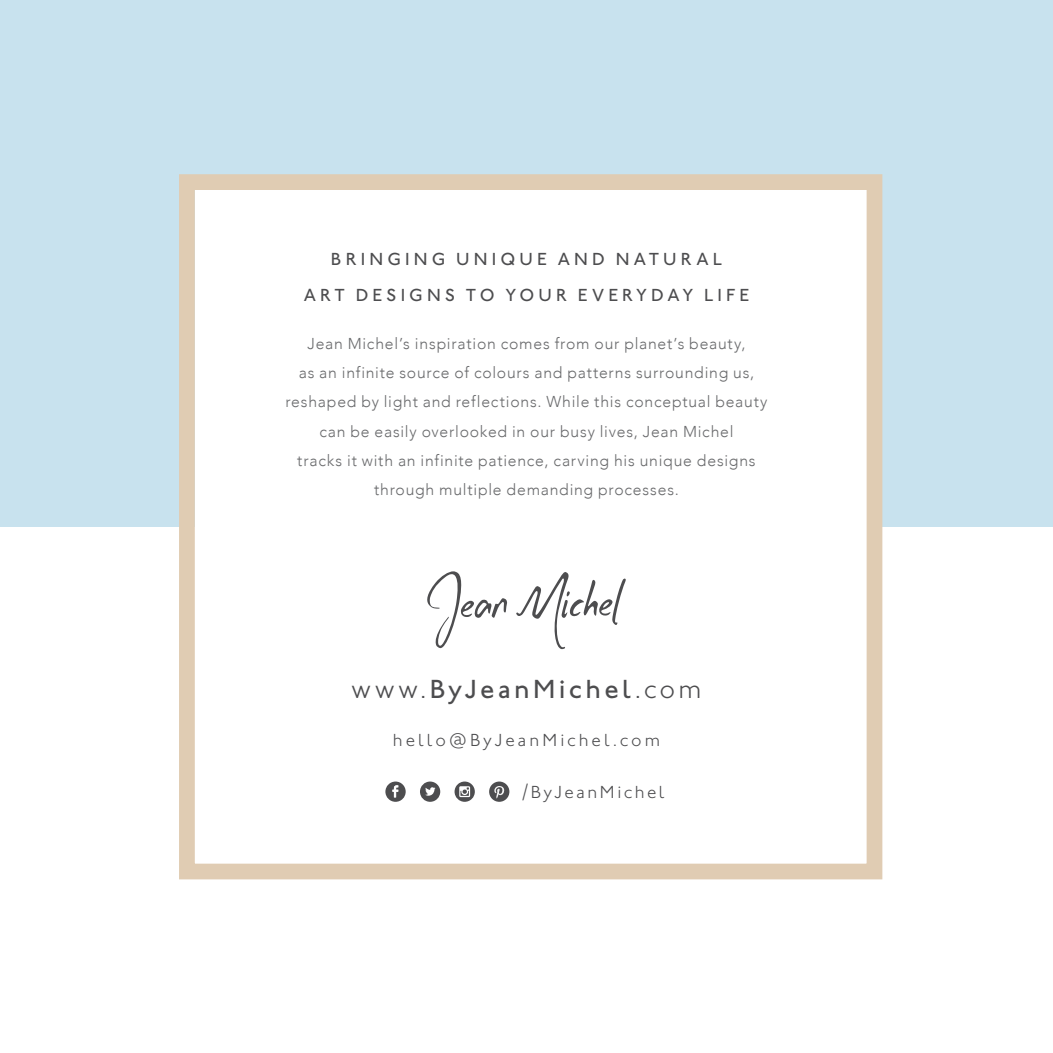
<style>
.page{position:relative;width:1053px;height:1053px;background:#fff}
.page>*{position:absolute;margin:0;border:0;box-sizing:border-box;transform-origin:0 0}
.t1{font:500 27px "Johnston ITC Std";letter-spacing:.125em;color:#4d4d4f}
.t2{font:500 18px/36px "Johnston ITC Std";letter-spacing:.225em;color:#4d4d4f;text-align:center}
.t3{font:300 18px "Johnston ITC Std";letter-spacing:.16em;color:#4d4d4f}
.t4{font:300 18px "Johnston ITC Std";letter-spacing:.14em;color:#4d4d4f}
.t5{font:300 15.75px/29.2px "Avenir";letter-spacing:.05em;color:#696a6c;text-align:center}
.s1{font-weight:300}
</style>
<div class="page">
<div style="left:0;top:0;width:1052px;height:527px;background:#c8e2ee"></div>
<div style="left:195px;top:182px;width:672px;height:373px;background:#fff"></div>
<div style="left:179px;top:174px;width:703px;height:705px;border:16px solid #e0ccb3"></div>
<div style="left:420px;top:781px;width:20px;height:20px;background:#4d4d4f;border-radius:50%"></div>
<svg style="left:425px;top:787px;width:10px;height:8px"></svg>
<div style="left:385px;top:781px;width:20px;height:20px;background:#4d4d4f;border-radius:50%"></div>
<svg style="left:392px;top:785px;width:6px;height:12px"></svg>
<svg style="left:454px;top:781px;width:21px;height:20px"></svg>
<svg style="left:459px;top:786px;width:11px;height:11px"></svg>
<div style="left:489px;top:781px;width:20px;height:20px;background:#4d4d4f;border-radius:50%"></div>
<svg style="left:494px;top:786px;width:10px;height:12px"></svg>
<svg style="left:427px;top:571px;width:80px;height:77px"></svg>
<svg style="left:516px;top:572px;width:110px;height:77px"></svg>
<p class="t2" style="left:304px;top:241px;width:447px">BRINGING UNIQUE AND NATURAL<br>ART DESIGNS TO YOUR EVERYDAY LIFE</p>
<p class="t5" style="left:285px;top:329px;width:483px">Jean Michel’s inspiration comes from our planet’s beauty,<br>as an infinite source of colours and patterns surrounding us, reshaped by light and reflections. While this conceptual beauty can be easily overlooked in our busy lives, Jean Michel<br>tracks it with an infinite patience, carving his unique designs through multiple demanding processes.</p>
<h1 class="t1" style="left:351px;top:673px;width:351px"><span class="s1">www.</span>ByJeanMichel<span class="s1">.com</span></h1>
<p class="t3" style="left:393px;top:729px;width:269px">hello@ByJeanMichel.com</p>
<p class="t4" style="left:521px;top:781px;width:144px">/ByJeanMichel</p>
</div>
